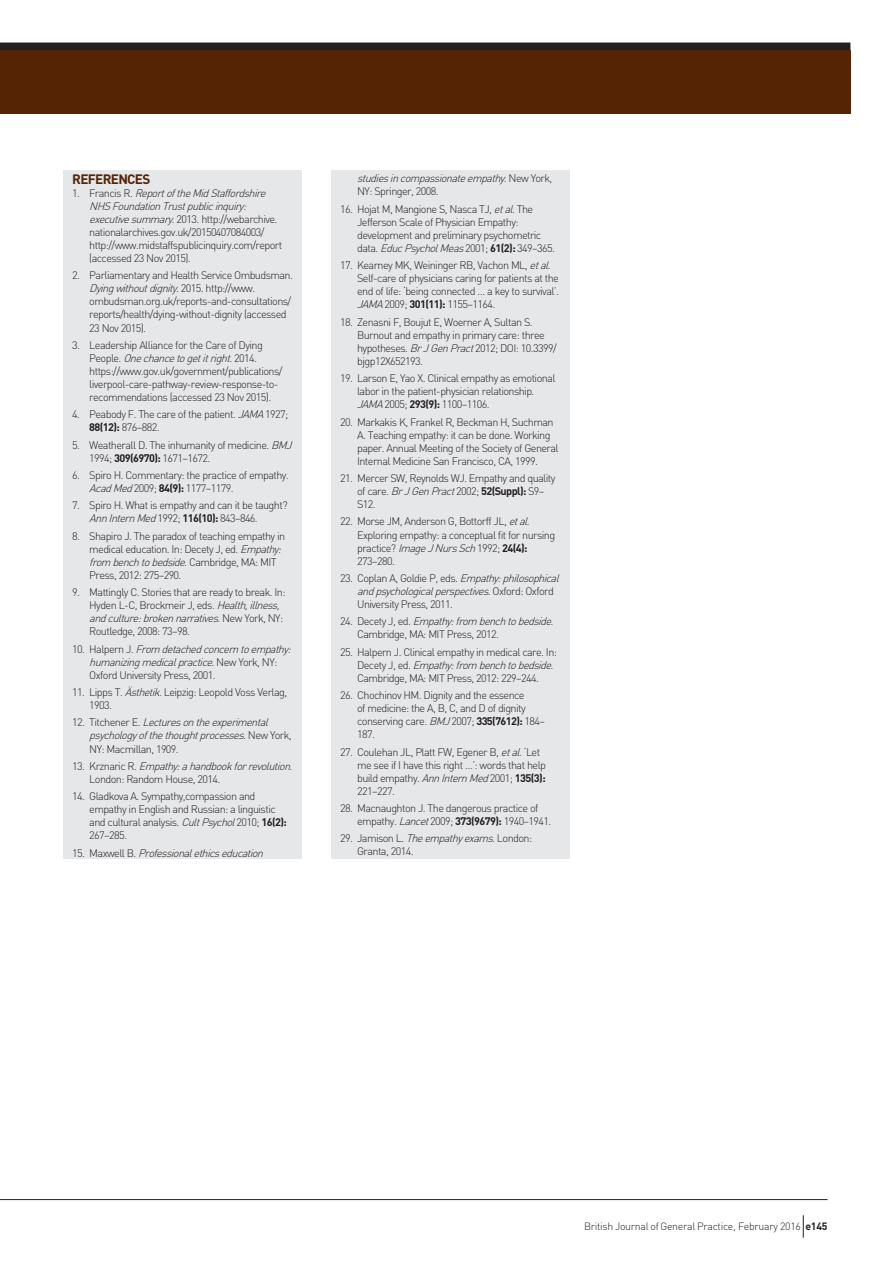
<style>
.page{position:relative;width:893px;height:1263px;background:#fff}
.page>*{position:absolute;margin:0;border:0;box-sizing:border-box;transform-origin:0 0}
.t1{font:700 13.5px "DIN";letter-spacing:-.05em;color:#542404}
.t2{font:300 10.8px/13px "DIN";letter-spacing:-.055em;color:#231f20}
.t3{font:italic 300 10.8px/13px "DIN";color:#231f20}
.t4{font:300 10.5px "DIN";letter-spacing:-.025em;color:#231f20}
.s1{font-style:italic}
.s2{font-weight:700}
.s3{font-style:normal}
</style>
<div class="page">
<div style="left:0;top:50px;width:850px;height:64px;background:#542404"></div>
<div style="left:332px;top:170px;width:238px;height:689px;background:#e6e7e9"></div>
<div style="left:64px;top:170px;width:238px;height:689px;background:#e6e7e9"></div>
<hr style="left:0;top:1199px;width:827px;height:1px;background:#231f20">
<svg style="left:803px;top:1215px;width:1px;height:23px"></svg>
<div style="left:0;top:43px;width:850px;height:7px;background:#231f20"></div>
<p class="t1" style="left:72px;top:170px;width:80px">REFERENCES</p>
<p class="t2" style="left:89px;top:186px;width:194px;text-indent:-17px">1 . F r a n c i s R . <span class="s1">ReportoftheMidStaffordshire NHSFoundationTrustpublicinquiry: executivesummary</span>. 2013. http://webarchive. nationalarchives.gov.uk/20150407084003/ http://www.midstaffspublicinquiry.com/report (accessed 23 Nov 2015).</p>
<p class="t2" style="left:89px;top:269px;width:205px;text-indent:-17px">2. Parliamentary and Health Service Ombudsman.<br><span class="s1">Dyingwithoutdignity</span>. 2 0 1 5 . h t t p : //www . ombudsman.org.uk/reports-and-consultations/ reports/health/dying-without-dignity (accessed 23 Nov 2015).</p>
<p class="t2" style="left:89px;top:338px;width:195px;text-indent:-17px">3. Leadership Alliance for the Care of Dying<br>P e o p l e . <span class="s1">Onechancetogetitright</span>. 2 0 1 4 . https://www.gov.uk/government/publications/ liverpool-care-pathway-review-response-to&shy;recommendations (accessed 23 Nov 2015).</p>
<p class="t2" style="left:89px;top:408px;width:201px;text-indent:-17px">4. Peabody F. The care of the patient. <span class="s1">JAMA</span>1927;<br><span class="s2">88(12):</span> 876–882.</p>
<p class="t2" style="left:89px;top:438px;width:207px;text-indent:-17px">5. Weatherall D. The inhumanity of medicine. <span class="s1">BMJ<br></span>1994; <span class="s2">309(6970):</span> 1671–1672.</p>
<p class="t2" style="left:89px;top:468px;width:201px;text-indent:-17px">6. Spiro H. Commentary: the practice of empathy.<br><span class="s1">AcadMed</span>2009; <span class="s2">84(9):</span> 1177–1179.</p>
<p class="t2" style="left:89px;top:499px;width:200px;text-indent:-17px">7. Spiro H. What is empathy and can it be taught?<br><span class="s1">AnnInternMed</span>1992; <span class="s2">116(10):</span> 843–846.</p>
<p class="t2" style="left:89px;top:529px;width:197px;text-indent:-17px">8. Shapiro J. The paradox of teaching empathy in medical education. In: Decety J, ed. <span class="s1">Empathy: from benchtobedside.</span>C a m b r i d g e , M A : M I T Press, 2012: 275–290.</p>
<p class="t2" style="left:89px;top:586px;width:198px;text-indent:-17px">9. Mattingly C. Stories that are ready to break. In:<br>Hyden L-C, Brockmeir J, eds. <span class="s1">Health,illness, andculture:brokennarratives.</span>N e w Y o r k , N Y :<br>Routledge, 2008: 73–98.</p>
<p class="t3" style="left:89px;top:642px;width:206px;text-indent:-17px"><span class="s3">1 0 . H a l p e r n J .</span> From detachedconcerntoempathy: humanizingmedicalpractice<span class="s3">. N e w Y o r k , N Y :<br>Oxford University Press, 2001.</span></p>
<p class="t2" style="left:89px;top:685px;width:199px;text-indent:-17px">11. Lipps T. <span class="s1">Ästhetik</span>. Leipzig: Leopold Voss Verlag,<br>1903.</p>
<p class="t3" style="left:89px;top:716px;width:204px;text-indent:-17px"><span class="s3">1 2 . T i t c h e n e r E .</span> Lecturesontheexperimental psychologyofthethoughtprocesses<span class="s3">. N e w Y o r k ,<br>NY: Macmillan, 1909.</span></p>
<p class="t2" style="left:89px;top:759px;width:206px;text-indent:-17px">1 3 . K r z n a r i c R . <span class="s1">Empathy:ahandbookforrevolution</span>.<br>London: Random House, 2014.</p>
<p class="t2" style="left:89px;top:790px;width:199px;text-indent:-17px">14. Gladkova A. Sympathy,compassion and empathy in English and Russian: a linguistic and cultural analysis. <span class="s1">CultPsychol</span>2010; <span class="s2">16(2):<br></span>267–285.</p>
<p class="t3" style="left:72px;top:846px;width:196px"><span class="s3">1 5 . M a x w e l l B .</span> Professionalethicseducation</p>
<p class="t3" style="left:357px;top:172px;width:197px">studiesincompassionateempathy<span class="s3">. N e w Y o r k ,<br>NY: Springer, 2008.</span></p>
<p class="t2" style="left:357px;top:202px;width:199px;text-indent:-17px">16. Hojat M, Mangione S, Nasca TJ, <span class="s1">etal</span>. The Jefferson Scale of Physician Empathy: development and preliminary psychometric data. <span class="s1">EducPsycholMeas</span>2001; <span class="s2">61(2):</span> 349–365.</p>
<p class="t2" style="left:357px;top:259px;width:203px;text-indent:-17px">17. Kearney MK, Weininger RB, Vachon ML, <span class="s1">etal</span>.<br>Self-care of physicians caring for patients at the end of life: ‘being connected … a key to survival’.<br><span class="s1">JAMA</span>2009; <span class="s2">301(11):</span> 1155–1164.</p>
<p class="t2" style="left:357px;top:315px;width:201px;text-indent:-17px">18. Zenasni F, Boujut E, Woerner A, Sultan S.<br>Burnout and empathy in primary care: three hypotheses. <span class="s1">BrJGenPract</span>2012; DOI: 10.3399/ bjgp12X652193.</p>
<p class="t2" style="left:357px;top:372px;width:200px;text-indent:-17px">19. Larson E, Yao X. Clinical empathy as emotional labor in the patient-physician relationship.<br><span class="s1">JAMA</span>2005; <span class="s2">293(9):</span> 1100–1106.</p>
<p class="t2" style="left:357px;top:415px;width:203px;text-indent:-17px">20. Markakis K, Frankel R, Beckman H, Suchman A. Teaching empathy: it can be done. Working paper. Annual Meeting of the Society of General Internal Medicine San Francisco, CA, 1999.</p>
<p class="t2" style="left:357px;top:471px;width:200px;text-indent:-17px">21. Mercer SW, Reynolds WJ. Empathy and quality of care. <span class="s1">BrJGenPract</span>2002; <span class="s2">52(Suppl):</span> S9–<br>S12.</p>
<p class="t2" style="left:357px;top:515px;width:200px;text-indent:-17px">22. Morse JM, Anderson G, Bottorff JL, <span class="s1">etal</span>.<br>Exploring empathy: a conceptual fit for nursing practice? <span class="s1">ImageJNursSch</span>1992; <span class="s2">24(4):<br></span>273–280.</p>
<p class="t2" style="left:357px;top:571px;width:207px;text-indent:-17px">2 3 . C o p l a n A , G o l d i e P , e d s . <span class="s1">Empathy:philosophical andpsychologicalperspectives</span>. O x f o r d : O x f o r d<br>University Press, 2011.</p>
<p class="t2" style="left:357px;top:615px;width:201px;text-indent:-17px">2 4 . D e c e t y J , e d . <span class="s1">Empathy:from benchtobedside.<br></span>Cambridge, MA: MIT Press, 2012.</p>
<p class="t2" style="left:357px;top:645px;width:201px;text-align:justify;text-indent:-17px">25. Halpern J. Clinical empathy in medical care. In:<br>D e c e t y J , e d . <span class="s1">Empathy:from benchtobedside.<br></span>Cambridge, MA: MIT Press, 2012: 229–244.</p>
<p class="t2" style="left:357px;top:688px;width:189px;text-indent:-17px">26. Chochinov HM. Dignity and the essence<br>of medicine: the A, B, C, and D of dignity conserving care. <span class="s1">BMJ</span>2007; <span class="s2">335(7612):</span> 184–<br>187.</p>
<p class="t2" style="left:357px;top:745px;width:190px;text-indent:-17px">27. Coulehan JL, Platt FW, Egener B, <span class="s1">etal</span>. ‘Let me see if I have this right …’: words that help build empathy. <span class="s1">AnnInternMed</span>2001; <span class="s2">135(3):<br></span>221–227.</p>
<p class="t2" style="left:357px;top:801px;width:196px;text-indent:-17px">28. Macnaughton J. The dangerous practice of empathy. <span class="s1">Lancet</span>2009; <span class="s2">373(9679):</span> 1940–1941.</p>
<p class="t2" style="left:357px;top:832px;width:177px;text-indent:-17px">29. Jamison L. <span class="s1">Theempathyexams</span>. London:<br>Granta, 2014.</p>
<p class="t4" style="left:584px;top:1219px;width:245px">British Journal of General Practice, February 2016 <span class="s2">e145</span></p>
</div>
